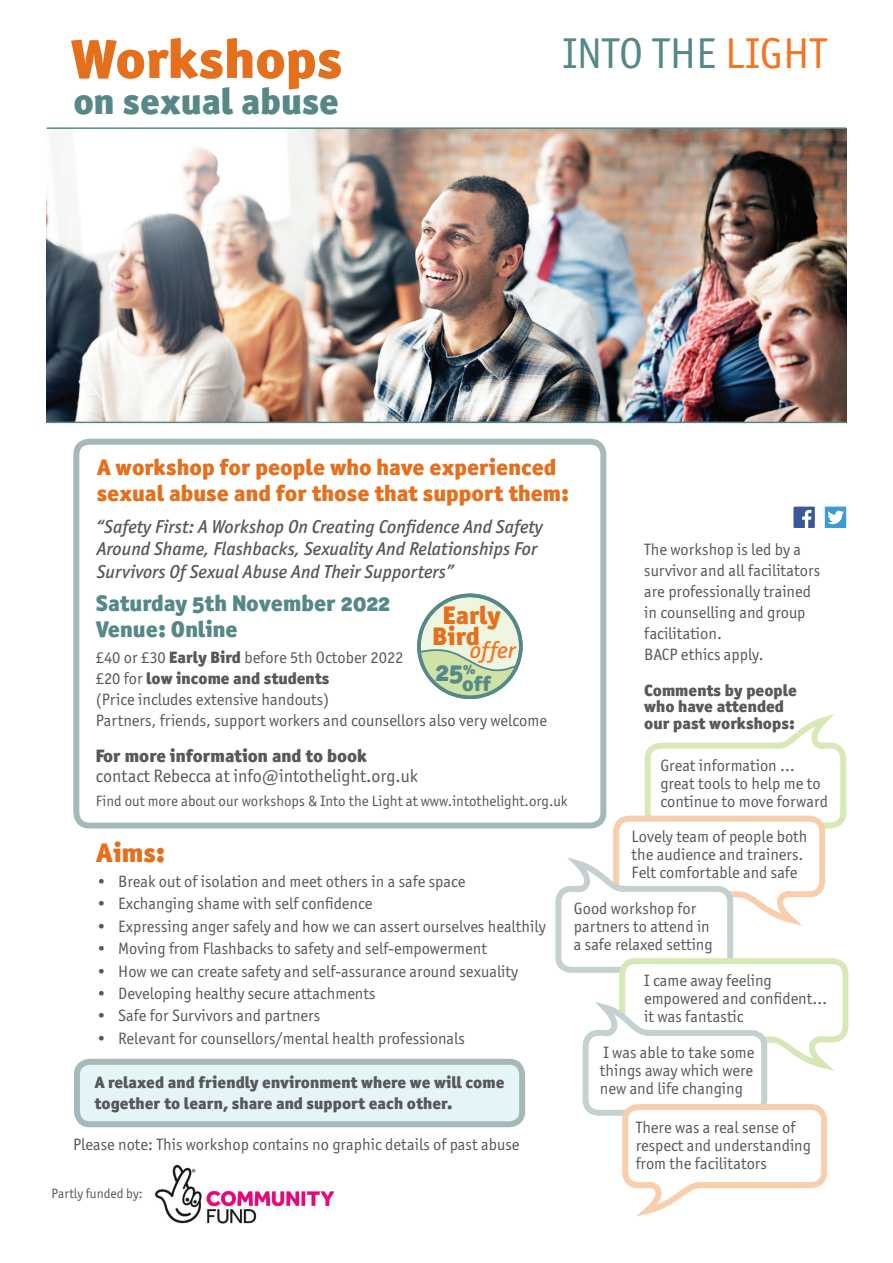
<style>
.page{position:relative;width:893px;height:1263px;background:#fff}
.page>*{position:absolute;margin:0;border:0;box-sizing:border-box;transform-origin:0 0}
.t1{font:55.35px "Officina San ITC Black OS";color:#e4701e}
.t2{font:43.2px "Officina San ITC";color:#558887}
.t3{font:37.05px "Officina San ITC Black OS";color:#558887}
.t4{font:27px "Officina San ITC Black OS";color:#e4701e}
.t5{font:25.95px "Officina San ITC Black OS";color:#558887}
.t6{font:25.5px/20.4px "Officina San ITC Black OS";letter-spacing:-.01em;color:#e4701e}
.t7{font:23.55px "Officina San ITC Medium Italic OS";color:#f47521}
.t8{font:22.8px/25.5px "Officina San ITC Black OS";color:#558887}
.t9{font:22.65px/26.2px "Officina San ITC Black OS";color:#e4701e}
.t10{font:21.15px "Officina San ITC Black OS";color:#558887}
.t11{font:italic 500 18.75px/22.5px "Officina San ITC";color:#57585a}
.t12{font:18px "Officina San ITC";color:#57585a}
.t13{font:18px "Officina San ITC Black OS";color:#57585a}
.t14{font:16.5px/18px "Officina San ITC";color:#57585a}
.t15{font:16.5px/16.5px "Officina San ITC Black OS";color:#57585a}
.t16{font:15px "Officina San ITC";color:#57585a}
.t17{font:13.5px "Officina San ITC";color:#57585a}
.s1{color:#f47521}
.s2{font-family:"Officina San ITC Black OS"}
.s3{font-family:"Officina San ITC"}
</style>
<div class="page">
<div style="left:73px;top:439px;width:533px;height:389px;border:6px solid #a5b9b9;border-radius:13px"></div>
<img style="left:47px;top:129px;width:799px;height:293px">
<hr style="left:47px;top:127px;width:799px;height:2px;background:#558887">
<hr style="left:47px;top:422px;width:799px;height:1px;background:#558887">
<div style="left:77px;top:1062px;width:445px;height:62px;background:#e5f5f7;border-radius:13px"></div>
<div style="left:74px;top:1059px;width:451px;height:68px;border:6px solid #a5b9b9;border-radius:13px"></div>
<div style="left:645px;top:743px;width:201px;height:85px;border:6px solid #d8e8b7;border-radius:13px"></div>
<svg style="left:762px;top:714px;width:82px;height:45px"></svg>
<div style="left:616px;top:819px;width:206px;height:75px;background:#fff;border-radius:13px"></div>
<div style="left:613px;top:816px;width:212px;height:81px;border:6px solid #f8cead;border-radius:13px"></div>
<svg style="left:730px;top:890px;width:84px;height:41px"></svg>
<div style="left:558px;top:889px;width:172px;height:81px;background:#fff;border-radius:13px"></div>
<div style="left:555px;top:886px;width:178px;height:87px;border:6px solid #c5d1d1;border-radius:13px"></div>
<svg style="left:557px;top:852px;width:82px;height:50px"></svg>
<div style="left:622px;top:961px;width:223px;height:78px;background:#fff;border-radius:13px"></div>
<div style="left:619px;top:958px;width:229px;height:84px;border:6px solid #d7e8b6;border-radius:13px"></div>
<svg style="left:765px;top:1026px;width:81px;height:50px"></svg>
<div style="left:586px;top:1033px;width:178px;height:80px;background:#fff;border-radius:13px"></div>
<div style="left:583px;top:1030px;width:184px;height:86px;border:6px solid #c5d1d1;border-radius:13px"></div>
<svg style="left:585px;top:996px;width:81px;height:54px"></svg>
<div style="left:625px;top:1107px;width:199px;height:78px;background:#fff;border-radius:13px"></div>
<div style="left:622px;top:1104px;width:205px;height:84px;border:6px solid #f8cead;border-radius:13px"></div>
<svg style="left:625px;top:1172px;width:94px;height:45px"></svg>
<svg style="left:793px;top:507px;width:22px;height:21px"></svg>
<svg style="left:825px;top:507px;width:21px;height:21px"></svg>
<div style="left:419px;top:595px;width:102px;height:102px;background:#eef5e0;border-radius:50%"></div>
<svg style="left:417px;top:649px;width:102px;height:50px"></svg>
<div style="left:417px;top:593px;width:106px;height:106px;border:4px solid #558887;border-radius:50%"></div>
<img style="left:155px;top:1164px;width:180px;height:59px">
<h1 class="t1" style="left:71px;top:23px;width:273px">Workshops</h1>
<h2 class="t2" style="left:563px;top:28px;width:266px">INTO THE <span class="s1">LIGHT</span></h2>
<h3 class="t3" style="left:73px;top:77px;width:267px">on sexual abuse</h3>
<h3 class="t9" style="left:97px;top:454px;width:474px">A workshop for people who have experienced sexual abuse and for those that support them:</h3>
<p class="t11" style="left:97px;top:515px;width:448px">“Safety First: A Workshop On Creating Confidence And Safety<br>Around Shame, Flashbacks, Sexuality And Relationships For<br>Survivors Of Sexual Abuse And Their Supporters”</p>
<h3 class="t8" style="left:96px;top:590px;width:296px">Saturday 5th November 2022<br>Venue: Online</h3>
<h3 class="t6" style="left:433px;top:605px;width:70px;text-indent:10px">Early<br>Bird</h3>
<h3 class="t7" style="left:470px;top:636px;width:47px">offer</h3>
<h3 class="t5" style="left:436px;top:655px;width:41px">25<sup>%</sup></h3>
<p class="t14" style="left:96px;top:649px;width:309px">£40 or £30 <span class="s2">Early Bird</span> before 5th October 2022</p>
<p class="t15" style="left:96px;top:670px;width:235px"><span class="s3">£20 for</span> low income and students</p>
<p class="t14" style="left:96px;top:689px;width:453px;line-height:21px">(Price includes extensive handouts)<br>Partners, friends, support workers and counsellors also very welcome</p>
<p class="t10" style="left:462px;top:670px;width:31px">off</p>
<p class="t14" style="left:644px;top:539px;width:177px;line-height:21px">The workshop is led by a survivor and all facilitators are professionally trained in counselling and group facilitation.<br>BACP ethics apply.</p>
<p class="t15" style="left:644px;top:681px;width:154px">Comments by people who have attended our past workshops:</p>
<p class="t13" style="left:96px;top:744px;width:273px">For more information and to book</p>
<p class="t12" style="left:96px;top:765px;width:324px">contact Rebecca at info@intothelight.org.uk</p>
<p class="t14" style="left:660px;top:756px;width:169px">Great information … great tools to help me to continue to move forward</p>
<p class="t14" style="left:632px;top:828px;width:177px">Lovely team of people both the audience and trainers.<br>Felt comfortable and safe</p>
<p class="t14" style="left:574px;top:899px;width:140px">Good workshop for partners to attend in a safe relaxed setting</p>
<p class="t14" style="left:644px;top:972px;width:184px">I came away feeling empowered and confident… it was fantastic</p>
<p class="t14" style="left:600px;top:1043px;width:156px;text-align:justify">I was able to take some things away which were new and life changing</p>
<p class="t14" style="left:636px;top:1118px;width:177px">There was a real sense of respect and understanding from the facilitators</p>
<p class="t16" style="left:96px;top:793px;width:473px">Find out more about our workshops &amp; Into the Light at www.intothelight.org.uk</p>
<h3 class="t4" style="left:96px;top:835px;width:71px">Aims:</h3>
<p class="t14" style="left:96px;top:872px;width:371px">• Break out of isolation and meet others in a safe space</p>
<p class="t14" style="left:96px;top:894px;width:278px">• Exchanging shame with self confidence</p>
<p class="t14" style="left:96px;top:917px;width:451px">• Expressing anger safely and how we can assert ourselves healthily</p>
<p class="t14" style="left:96px;top:939px;width:393px">• Moving from Flashbacks to safety and self-empowerment</p>
<p class="t14" style="left:96px;top:962px;width:424px">• How we can create safety and self-assurance around sexuality</p>
<p class="t14" style="left:96px;top:984px;width:281px">• Developing healthy secure attachments</p>
<p class="t14" style="left:96px;top:1007px;width:226px">• Safe for Survivors and partners</p>
<p class="t14" style="left:96px;top:1029px;width:371px">• Relevant for counsellors/mental health professionals</p>
<p class="t15" style="left:94px;top:1072px;width:412px;line-height:21px">A relaxed and friendly environment where we will come together to learn, share and support each other.</p>
<p class="t14" style="left:73px;top:1136px;width:448px">Please note: This workshop contains no graphic details of past abuse</p>
<p class="t17" style="left:51px;top:1185px;width:93px">Partly funded by:</p>
</div>
